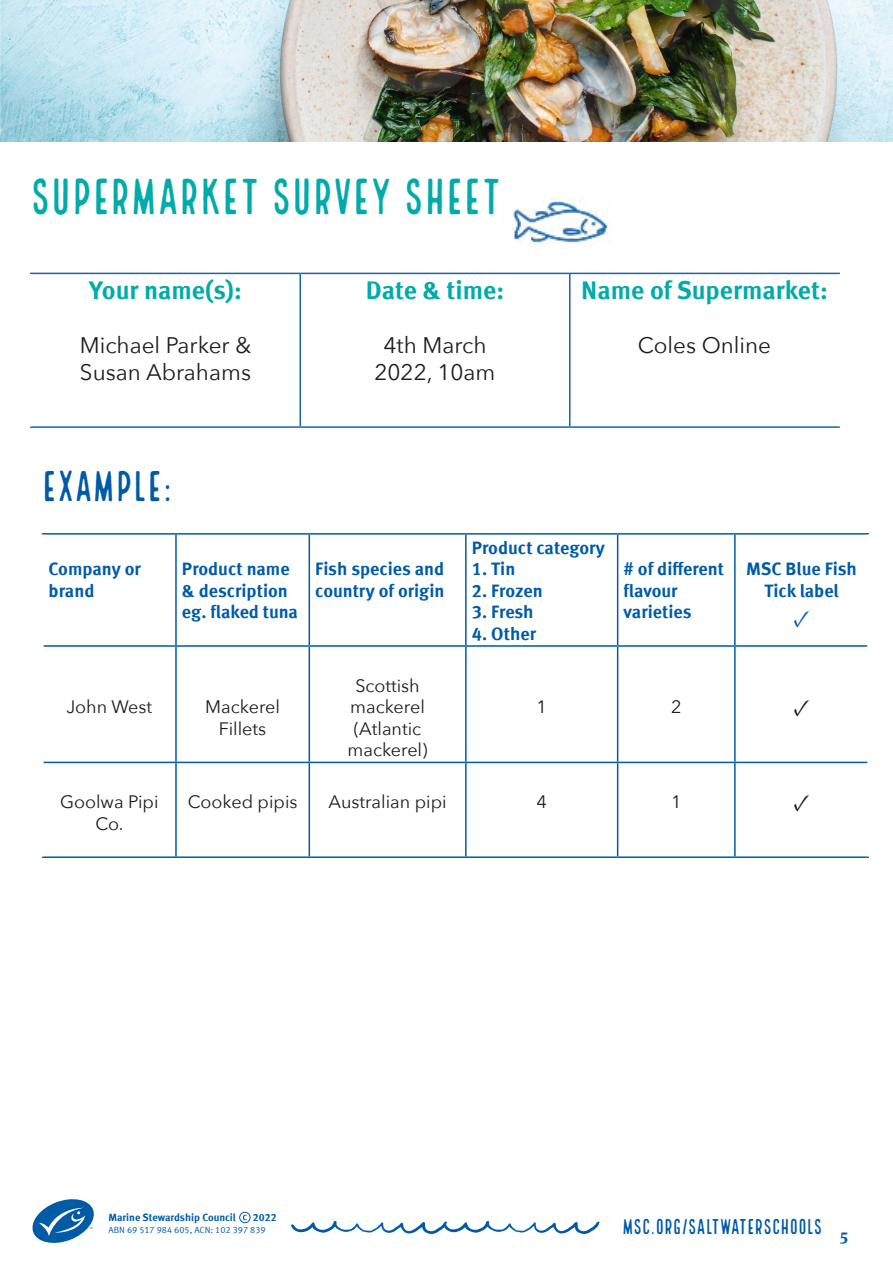
<style>
.page{position:relative;width:893px;height:1263px;background:#fff}
.page>*{position:absolute;margin:0;border:0;box-sizing:border-box;transform-origin:0 0}
.t1{font:49.5px "Local Brewery Four";letter-spacing:-.005em;color:#00abaa}
.t2{font:42px "Local Brewery Four";color:#005ba7}
.t3{font:700 25.5px "Meta Offc Pro";color:#00abaa}
.t4{font:24px "Minion Pro";color:#1d1d1b}
.t5{font:24px "Minion Pro";color:#005ba7}
.t6{font:22.5px/27px "Avenir Next";color:#1d1d1b}
.t7{font:21px "Local Brewery Four";letter-spacing:-.01em;color:#005ba7}
.t8{font:700 18px/21.6px "Meta Offc Pro";color:#005ba7}
.t9{font:18px/21.6px "Avenir Next";color:#1d1d1b;text-align:center}
.t10{font:700 16.5px "Meta Serif Pro";color:#005ba7}
.t11{font:700 10.5px "Meta Offc Pro";color:#005ba7}
.t12{font:9px "Meta Offc Pro Norm";color:#005ba7}
</style>
<div class="page">
<img style="left:0;top:0;width:893px;height:142px">
<svg style="left:291px;top:1221px;width:309px;height:13px"></svg>
<svg style="left:32px;top:1199px;width:62px;height:44px"></svg>
<svg style="left:243px;top:1215px;width:4px;height:5px"></svg>
<div style="left:239px;top:1212px;width:11px;height:11px;border:1px solid #005ba7;border-radius:50%"></div>
<hr style="left:30px;top:273px;width:270px;height:1px;background:#1a63a6">
<hr style="left:300px;top:273px;width:270px;height:1px;background:#1a63a6">
<hr style="left:299px;top:274px;width:2px;height:152px;background:#1a63a6">
<hr style="left:570px;top:273px;width:270px;height:1px;background:#1a63a6">
<hr style="left:569px;top:274px;width:1px;height:152px;background:#1a63a6">
<hr style="left:30px;top:426px;width:270px;height:2px;background:#1a63a6">
<hr style="left:300px;top:426px;width:270px;height:2px;background:#1a63a6">
<hr style="left:570px;top:426px;width:270px;height:2px;background:#1a63a6">
<hr style="left:42px;top:533px;width:134px;height:2px;background:#005ba7">
<hr style="left:176px;top:533px;width:133px;height:2px;background:#005ba7">
<hr style="left:175px;top:535px;width:2px;height:110px;background:#005ba7">
<hr style="left:309px;top:533px;width:157px;height:2px;background:#005ba7">
<hr style="left:309px;top:535px;width:1px;height:110px;background:#005ba7">
<hr style="left:466px;top:533px;width:152px;height:2px;background:#005ba7">
<hr style="left:465px;top:535px;width:2px;height:110px;background:#005ba7">
<hr style="left:618px;top:533px;width:117px;height:2px;background:#005ba7">
<hr style="left:617px;top:535px;width:1px;height:110px;background:#005ba7">
<hr style="left:735px;top:533px;width:134px;height:2px;background:#005ba7">
<hr style="left:734px;top:535px;width:2px;height:110px;background:#005ba7">
<hr style="left:43px;top:645px;width:133px;height:2px;background:#005ba7">
<hr style="left:176px;top:645px;width:133px;height:2px;background:#005ba7">
<hr style="left:175px;top:647px;width:2px;height:115px;background:#005ba7">
<hr style="left:309px;top:645px;width:157px;height:2px;background:#005ba7">
<hr style="left:309px;top:647px;width:1px;height:115px;background:#005ba7">
<hr style="left:466px;top:645px;width:152px;height:2px;background:#005ba7">
<hr style="left:465px;top:647px;width:2px;height:115px;background:#005ba7">
<hr style="left:618px;top:645px;width:117px;height:2px;background:#005ba7">
<hr style="left:617px;top:647px;width:1px;height:115px;background:#005ba7">
<hr style="left:735px;top:645px;width:132px;height:2px;background:#005ba7">
<hr style="left:734px;top:647px;width:2px;height:115px;background:#005ba7">
<hr style="left:43px;top:762px;width:133px;height:1px;background:#005ba7">
<hr style="left:176px;top:762px;width:133px;height:1px;background:#005ba7">
<hr style="left:175px;top:763px;width:2px;height:93px;background:#005ba7">
<hr style="left:309px;top:762px;width:157px;height:1px;background:#005ba7">
<hr style="left:309px;top:763px;width:1px;height:93px;background:#005ba7">
<hr style="left:466px;top:762px;width:152px;height:1px;background:#005ba7">
<hr style="left:465px;top:763px;width:2px;height:93px;background:#005ba7">
<hr style="left:618px;top:762px;width:117px;height:1px;background:#005ba7">
<hr style="left:617px;top:763px;width:1px;height:93px;background:#005ba7">
<hr style="left:735px;top:762px;width:132px;height:1px;background:#005ba7">
<hr style="left:734px;top:763px;width:2px;height:93px;background:#005ba7">
<hr style="left:42px;top:856px;width:134px;height:2px;background:#005ba7">
<hr style="left:176px;top:856px;width:133px;height:2px;background:#005ba7">
<hr style="left:309px;top:856px;width:157px;height:2px;background:#005ba7">
<hr style="left:466px;top:856px;width:152px;height:2px;background:#005ba7">
<hr style="left:618px;top:856px;width:117px;height:2px;background:#005ba7">
<hr style="left:735px;top:856px;width:134px;height:2px;background:#005ba7">
<img style="left:513px;top:201px;width:95px;height:42px">
<h1 class="t1" style="left:30px;top:170px;width:473px">SUPERMARKET SURVEY SHEET</h1>
<h3 class="t3" style="left:89px;top:270px;width:154px">Your name(s):</h3>
<p class="t6" style="left:80px;top:331px;width:173px">Michael Parker &amp;<br>Susan Abrahams</p>
<h2 class="t2" style="left:42px;top:463px;width:132px">EXAMPLE:</h2>
<h3 class="t3" style="left:366px;top:270px;width:140px">Date &amp; time:</h3>
<p class="t6" style="left:374px;top:331px;width:122px;text-align:center">4th March<br>2022, 10am</p>
<h3 class="t3" style="left:581px;top:270px;width:248px">Name of Supermarket:</h3>
<p class="t6" style="left:638px;top:331px;width:135px">Coles Online</p>
<p class="t8" style="left:49px;top:557px;width:94px">Company or brand</p>
<p class="t8" style="left:182px;top:557px;width:117px">Product name &amp; description eg. flaked tuna</p>
<p class="t8" style="left:315px;top:557px;width:131px">Fish species and country of origin</p>
<p class="t9" style="left:66px;top:695px;width:87px">John West</p>
<p class="t9" style="left:205px;top:695px;width:76px">Mackerel<br>Fillets</p>
<p class="t9" style="left:348px;top:674px;width:82px">Scottish mackerel (Atlantic mackerel)</p>
<p class="t8" style="left:472px;top:535px;width:135px">Product category</p>
<p class="t8" style="left:472px;top:557px;width:45px">1. Tin</p>
<p class="t8" style="left:472px;top:579px;width:72px">2. Frozen</p>
<p class="t8" style="left:472px;top:600px;width:63px">3. Fresh</p>
<p class="t8" style="left:472px;top:622px;width:66px">4. Other</p>
<p class="t8" style="left:624px;top:557px;width:102px"># of different flavour varieties</p>
<p class="t8" style="left:746px;top:557px;width:112px;text-align:center">MSC Blue Fish<br>Tick label</p>
<h3 class="t5" style="left:793px;top:602px;width:18px">✓</h3>
<p class="t9" style="left:536px;top:695px;width:12px">1</p>
<p class="t9" style="left:671px;top:695px;width:12px">2</p>
<h3 class="t4" style="left:793px;top:692px;width:18px">✓</h3>
<p class="t9" style="left:60px;top:790px;width:100px">Goolwa Pipi<br>Co.</p>
<p class="t9" style="left:188px;top:790px;width:111px">Cooked pipis</p>
<p class="t9" style="left:328px;top:790px;width:120px">Australian pipi</p>
<p class="t9" style="left:536px;top:790px;width:12px">4</p>
<p class="t9" style="left:671px;top:790px;width:12px">1</p>
<h3 class="t4" style="left:793px;top:786px;width:18px">✓</h3>
<p class="t11" style="left:108px;top:1209px;width:129px">Marine Stewardship Council</p>
<p class="t11" style="left:253px;top:1209px;width:25px">2022</p>
<p class="t12" style="left:108px;top:1223px;width:159px">ABN 69 517 984 605, ACN: 102 397 839</p>
<p class="t7" style="left:622px;top:1215px;width:202px">MSC.ORG/SALTWATERSCHOOLS</p>
<p class="t10" style="left:840px;top:1222px;width:9px">5</p>
</div>
